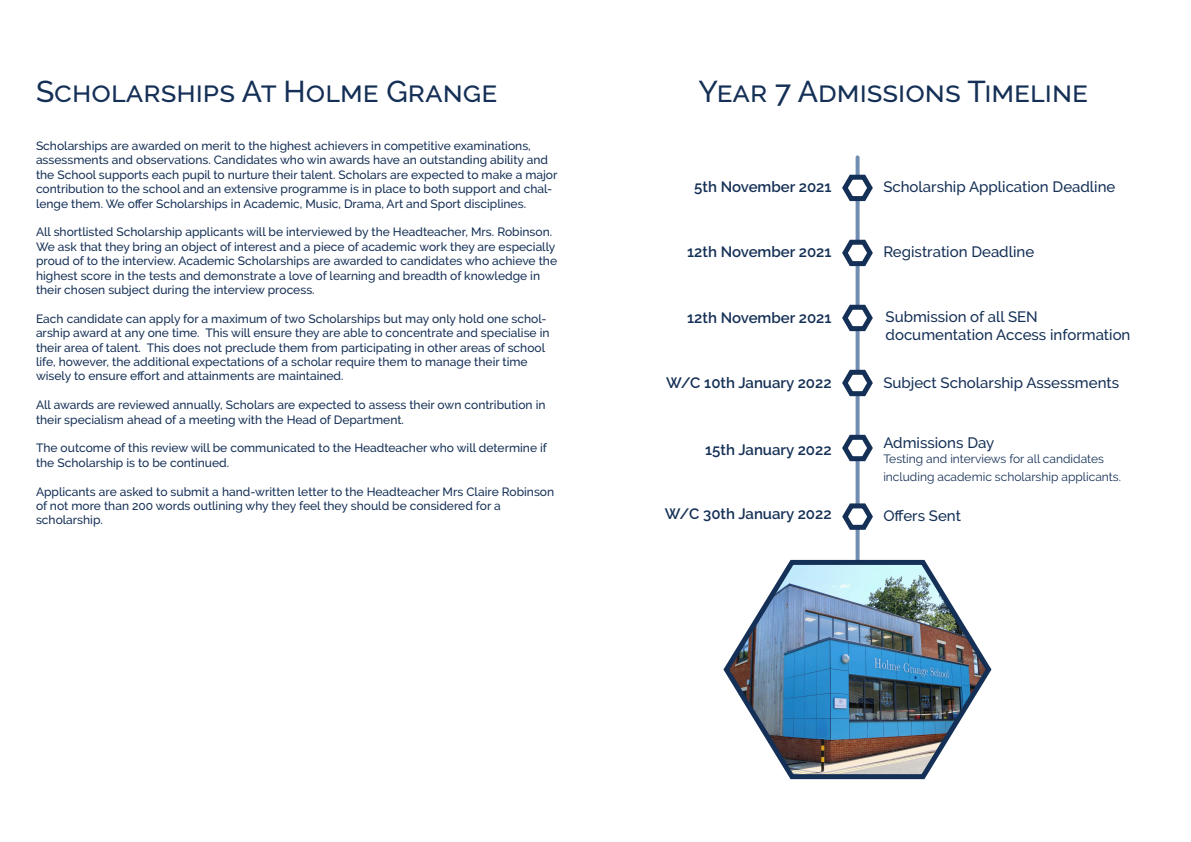
<style>
.page{position:relative;width:1191px;height:842px;background:#fff}
.page>*{position:absolute;margin:0;border:0;box-sizing:border-box;transform-origin:0 0}
.t1{font:500 30px "Raleway";color:#153056}
.t2{font:500 15px/18px "Raleway";color:#153056}
.t3{font:600 15px "Raleway";color:#153056}
.t4{font:500 12px/14.4px "Raleway";color:#153056}
.t5{font:12px/18px "Raleway";color:#153056}
</style>
<div class="page">
<svg style="left:855px;top:157px;width:4px;height:398px"></svg>
<svg style="left:842px;top:170px;width:31px;height:34px"></svg>
<svg style="left:842px;top:235px;width:31px;height:34px"></svg>
<svg style="left:842px;top:300px;width:31px;height:34px"></svg>
<svg style="left:842px;top:365px;width:31px;height:34px"></svg>
<svg style="left:842px;top:430px;width:31px;height:34px"></svg>
<img style="left:723px;top:555px;width:269px;height:225px">
<svg style="left:842px;top:499px;width:31px;height:33px"></svg>
<h1 class="t1" style="left:36px;top:74px;width:463px">Scholarships At Holme Grange</h1>
<h1 class="t1" style="left:698px;top:74px;width:391px">Year 7 Admissions Timeline</h1>
<p class="t4" style="left:36px;top:139px;width:523px">Scholarships are awarded on merit to the highest achievers in competitive examinations, assessments and observations. Candidates who win awards have an outstanding ability and the School supports each pupil to nurture their talent. Scholars are expected to make a major contribution to the school and an extensive programme is in place to both support and chal&shy;lenge them. We offer Scholarships in Academic, Music, Drama, Art and Sport disciplines.</p>
<p class="t4" style="left:36px;top:225px;width:522px">All shortlisted Scholarship applicants will be interviewed by the Headteacher, Mrs. Robinson.<br>We ask that they bring an object of interest and a piece of academic work they are especially proud of to the interview. Academic Scholarships are awarded to candidates who achieve the highest score in the tests and demonstrate a love of learning and breadth of knowledge in their chosen subject during the interview process.</p>
<p class="t4" style="left:36px;top:311px;width:515px">Each candidate can apply for a maximum of two Scholarships but may only hold one schol&shy;arship award at any one time. This will ensure they are able to concentrate and specialise in their area of talent. This does not preclude them from participating in other areas of school life, however, the additional expectations of a scholar require them to manage their time wisely to ensure effort and attainments are maintained.</p>
<p class="t4" style="left:36px;top:398px;width:511px">All awards are reviewed annually, Scholars are expected to assess their own contribution in their specialism ahead of a meeting with the Head of Department.</p>
<p class="t4" style="left:36px;top:441px;width:512px">The outcome of this review will be communicated to the Headteacher who will determine if the Scholarship is to be continued.</p>
<p class="t4" style="left:36px;top:484px;width:520px">Applicants are asked to submit a hand-written letter to the Headteacher Mrs Claire Robinson of not more than 200 words outlining why they feel they should be considered for a scholarship.</p>
<p class="t3" style="left:694px;top:179px;width:139px">5th November 2021</p>
<p class="t2" style="left:883px;top:178px;width:234px">Scholarship Application Deadline</p>
<p class="t3" style="left:687px;top:244px;width:146px">12th November 2021</p>
<p class="t2" style="left:883px;top:243px;width:152px">Registration Deadline</p>
<p class="t3" style="left:687px;top:309px;width:146px">12th November 2021</p>
<p class="t2" style="left:885px;top:307px;width:246px">Submission of all SEN documentation Access information</p>
<p class="t3" style="left:666px;top:374px;width:167px">W/C 10th January 2022</p>
<p class="t2" style="left:883px;top:373px;width:237px">Subject Scholarship Assessments</p>
<p class="t3" style="left:705px;top:441px;width:128px">15th January 2022</p>
<p class="t2" style="left:883px;top:434px;width:112px">Admissions Day</p>
<p class="t5" style="left:883px;top:449px;width:239px">Testing and interviews for all candidates including academic scholarship applicants.</p>
<p class="t3" style="left:665px;top:505px;width:168px">W/C 30th January 2022</p>
<p class="t2" style="left:883px;top:507px;width:79px">Offers Sent</p>
</div>
